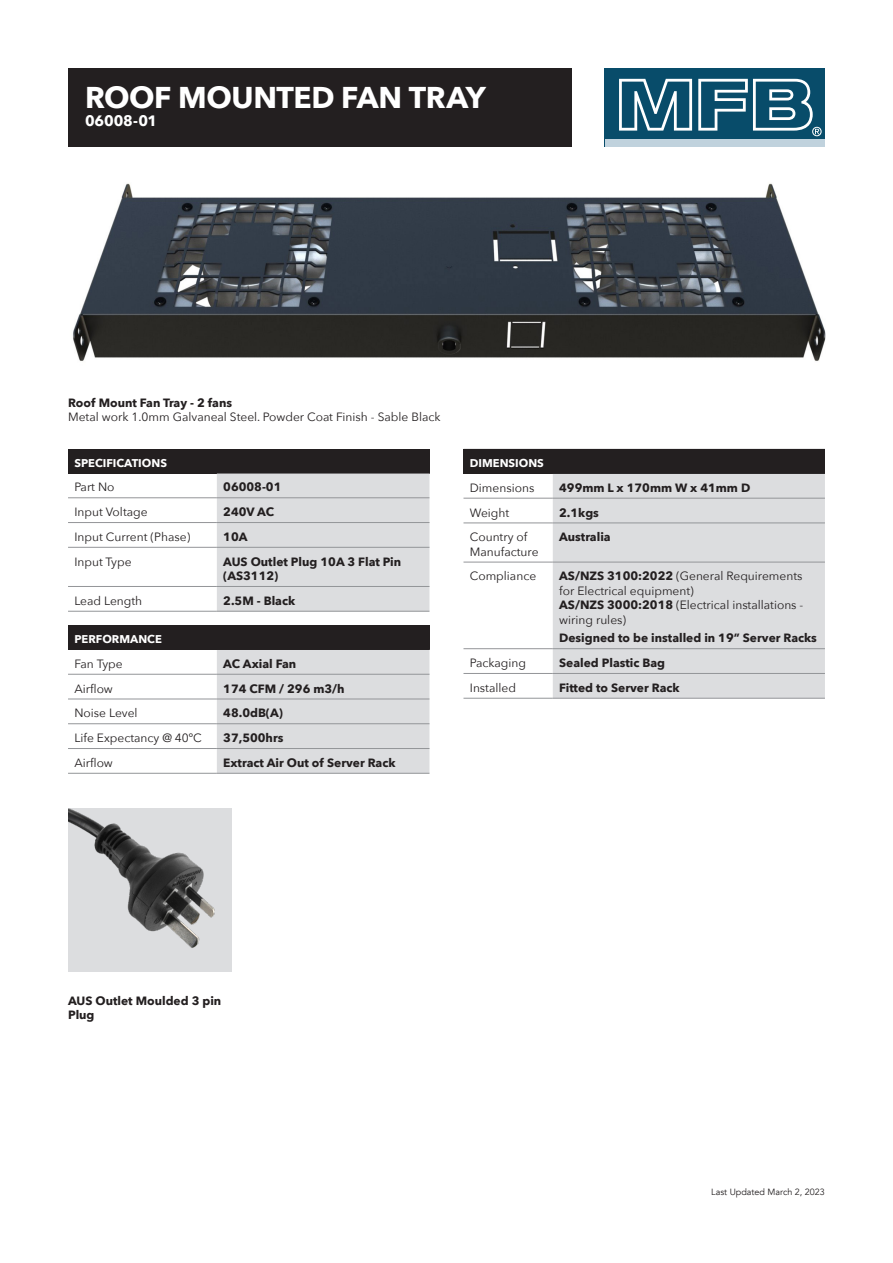
<style>
.page{position:relative;width:893px;height:1263px;background:#fff}
.page>*{position:absolute;margin:0;border:0;box-sizing:border-box;transform-origin:0 0}
.TOC__Heading_Marker{font:700 30px "Avenir Next";letter-spacing:-.015em;color:#fff}
.TOC__Heading_Marker-2{font:700 15px "Avenir Next";letter-spacing:-.015em;color:#fff}
.TD{font:12px/14.4px "Avenir Next";color:#231f20}
.TD-2{font:700 12px/14.4px "Avenir Next";color:#231f20}
.TH{font:700 11.25px "Avenir Next";color:#fff}
.t1{font:9px "Avenir";color:#231f20}
.s1{font-weight:700}
</style>
<div class="page">
<div style="left:68px;top:449px;width:361px;height:24px;background:#231f20"></div>
<div style="left:217px;top:474px;width:212px;height:137px;background:#dcdddf"></div>
<hr style="left:68px;top:473px;width:149px;height:1px;background:#231f20">
<hr style="left:217px;top:473px;width:212px;height:1px;background:#231f20">
<hr style="left:68px;top:497px;width:149px;height:1px;background:#939598">
<hr style="left:217px;top:497px;width:212px;height:1px;background:#939598">
<hr style="left:68px;top:522px;width:149px;height:1px;background:#939598">
<hr style="left:217px;top:522px;width:212px;height:1px;background:#939598">
<hr style="left:68px;top:547px;width:149px;height:1px;background:#939598">
<hr style="left:217px;top:547px;width:212px;height:1px;background:#939598">
<hr style="left:68px;top:586px;width:149px;height:1px;background:#939598">
<hr style="left:217px;top:586px;width:212px;height:1px;background:#939598">
<hr style="left:68px;top:611px;width:149px;height:1px;background:#939598">
<hr style="left:217px;top:611px;width:212px;height:1px;background:#939598">
<div style="left:68px;top:625px;width:361px;height:24px;background:#231f20"></div>
<div style="left:217px;top:650px;width:212px;height:123px;background:#dcdddf"></div>
<hr style="left:68px;top:649px;width:149px;height:1px;background:#231f20">
<hr style="left:217px;top:649px;width:212px;height:1px;background:#231f20">
<hr style="left:68px;top:674px;width:149px;height:1px;background:#939598">
<hr style="left:217px;top:674px;width:212px;height:1px;background:#939598">
<hr style="left:68px;top:699px;width:149px;height:1px;background:#939598">
<hr style="left:217px;top:699px;width:212px;height:1px;background:#939598">
<hr style="left:68px;top:723px;width:149px;height:1px;background:#939598">
<hr style="left:217px;top:723px;width:212px;height:1px;background:#939598">
<hr style="left:68px;top:748px;width:149px;height:1px;background:#939598">
<hr style="left:217px;top:748px;width:212px;height:1px;background:#939598">
<hr style="left:68px;top:773px;width:149px;height:1px;background:#939598">
<hr style="left:217px;top:773px;width:212px;height:1px;background:#939598">
<div style="left:68px;top:68px;width:504px;height:78px;background:#231f20"></div>
<div style="left:463px;top:449px;width:362px;height:24px;background:#231f20"></div>
<div style="left:553px;top:474px;width:272px;height:224px;background:#dcdddf"></div>
<hr style="left:463px;top:522px;width:90px;height:1px;background:#939598">
<hr style="left:553px;top:522px;width:272px;height:1px;background:#939598">
<hr style="left:463px;top:562px;width:90px;height:1px;background:#939598">
<hr style="left:553px;top:562px;width:272px;height:1px;background:#939598">
<hr style="left:463px;top:648px;width:90px;height:1px;background:#939598">
<hr style="left:553px;top:648px;width:272px;height:1px;background:#939598">
<hr style="left:463px;top:673px;width:90px;height:1px;background:#939598">
<hr style="left:553px;top:673px;width:272px;height:1px;background:#939598">
<hr style="left:463px;top:698px;width:90px;height:1px;background:#939598">
<hr style="left:553px;top:698px;width:272px;height:1px;background:#939598">
<hr style="left:463px;top:473px;width:90px;height:1px;background:#231f20">
<hr style="left:553px;top:473px;width:272px;height:1px;background:#231f20">
<hr style="left:463px;top:498px;width:90px;height:1px;background:#939598">
<hr style="left:553px;top:498px;width:272px;height:1px;background:#939598">
<div style="left:605px;top:68px;width:220px;height:78px;background:#084c6a"></div>
<svg style="left:619px;top:79px;width:73px;height:52px"></svg>
<div style="left:605px;top:139px;width:220px;height:7px;background:#c0d2dd"></div>
<svg style="left:698px;top:79px;width:124px;height:57px"></svg>
<img style="left:73px;top:183px;width:753px;height:178px">
<img style="left:68px;top:808px;width:164px;height:164px">
<p class="TOC__Heading_Marker" style="left:85px;top:72px;width:402px">ROOF MOUNTED FAN TRAY</p>
<p class="TOC__Heading_Marker-2" style="left:85px;top:108px;width:74px">06008-01</p>
<p class="TD" style="left:68px;top:395px;width:374px"><span class="s1">Roof Mount Fan Tray - 2 fans<br></span>Metal work 1.0mm Galvaneal Steel. Powder Coat Finish - Sable Black</p>
<p class="TH" style="left:74px;top:453px;width:94px">SPECIFICATIONS</p>
<p class="TD" style="left:74px;top:479px;width:42px">Part No</p>
<p class="TD-2" style="left:223px;top:480px;width:60px">06008-01</p>
<p class="TD" style="left:74px;top:504px;width:75px">Input Voltage</p>
<p class="TD-2" style="left:223px;top:505px;width:52px">240V AC</p>
<p class="TD" style="left:74px;top:529px;width:117px">Input Current (Phase)</p>
<p class="TD-2" style="left:223px;top:529px;width:26px">10A</p>
<p class="TD" style="left:74px;top:554px;width:59px">Input Type</p>
<p class="TD-2" style="left:223px;top:554px;width:179px">AUS Outlet Plug 10A 3 Flat Pin (AS3112)</p>
<p class="TD" style="left:74px;top:593px;width:69px">Lead Length</p>
<p class="TD-2" style="left:223px;top:593px;width:74px">2.5M - Black</p>
<p class="TH" style="left:74px;top:629px;width:89px">PERFORMANCE</p>
<p class="TD" style="left:74px;top:656px;width:50px">Fan Type</p>
<p class="TD-2" style="left:223px;top:656px;width:74px">AC Axial Fan</p>
<p class="TD" style="left:74px;top:681px;width:40px">Airflow</p>
<p class="TD-2" style="left:223px;top:681px;width:123px">174 CFM / 296 m3/h</p>
<p class="TD" style="left:74px;top:705px;width:65px">Noise Level</p>
<p class="TD-2" style="left:223px;top:706px;width:61px">48.0dB(A)</p>
<p class="TD" style="left:74px;top:730px;width:129px">Life Expectancy @ 40ºC</p>
<p class="TD-2" style="left:223px;top:730px;width:62px">37,500hrs</p>
<p class="TD" style="left:74px;top:755px;width:40px">Airflow</p>
<p class="TD-2" style="left:223px;top:755px;width:174px">Extract Air Out of Server Rack</p>
<p class="TH" style="left:470px;top:453px;width:76px">DIMENSIONS</p>
<p class="TD" style="left:470px;top:480px;width:66px">Dimensions</p>
<p class="TD-2" style="left:559px;top:480px;width:193px">499mm L x 170mm W x 41mm D</p>
<p class="TD" style="left:470px;top:505px;width:41px">Weight</p>
<p class="TD-2" style="left:559px;top:505px;width:41px">2.1kgs</p>
<p class="TD" style="left:470px;top:529px;width:70px">Country of<br>Manufacture</p>
<p class="TD-2" style="left:559px;top:530px;width:53px">Australia</p>
<p class="TD" style="left:470px;top:569px;width:68px">Compliance</p>
<p class="TD" style="left:559px;top:569px;width:246px"><span class="s1">AS/NZS 3100:2022</span> (General Requirements for Electrical equipment)<br><span class="s1">AS/NZS 3000:2018</span> (Electrical installations - wiring rules)</p>
<p class="TD-2" style="left:559px;top:631px;width:259px">Designed to be installed in 19” Server Racks</p>
<p class="TD" style="left:470px;top:655px;width:58px">Packaging</p>
<p class="TD-2" style="left:559px;top:655px;width:108px">Sealed Plastic Bag</p>
<p class="TD" style="left:470px;top:680px;width:48px">Installed</p>
<p class="TD-2" style="left:559px;top:680px;width:122px">Fitted to Server Rack</p>
<p class="TD-2" style="left:68px;top:993px;width:155px">AUS Outlet Moulded 3 pin<br>Plug</p>
<p class="t1" style="left:711px;top:1186px;width:115px">Last Updated March 2, 2023</p>
</div>
